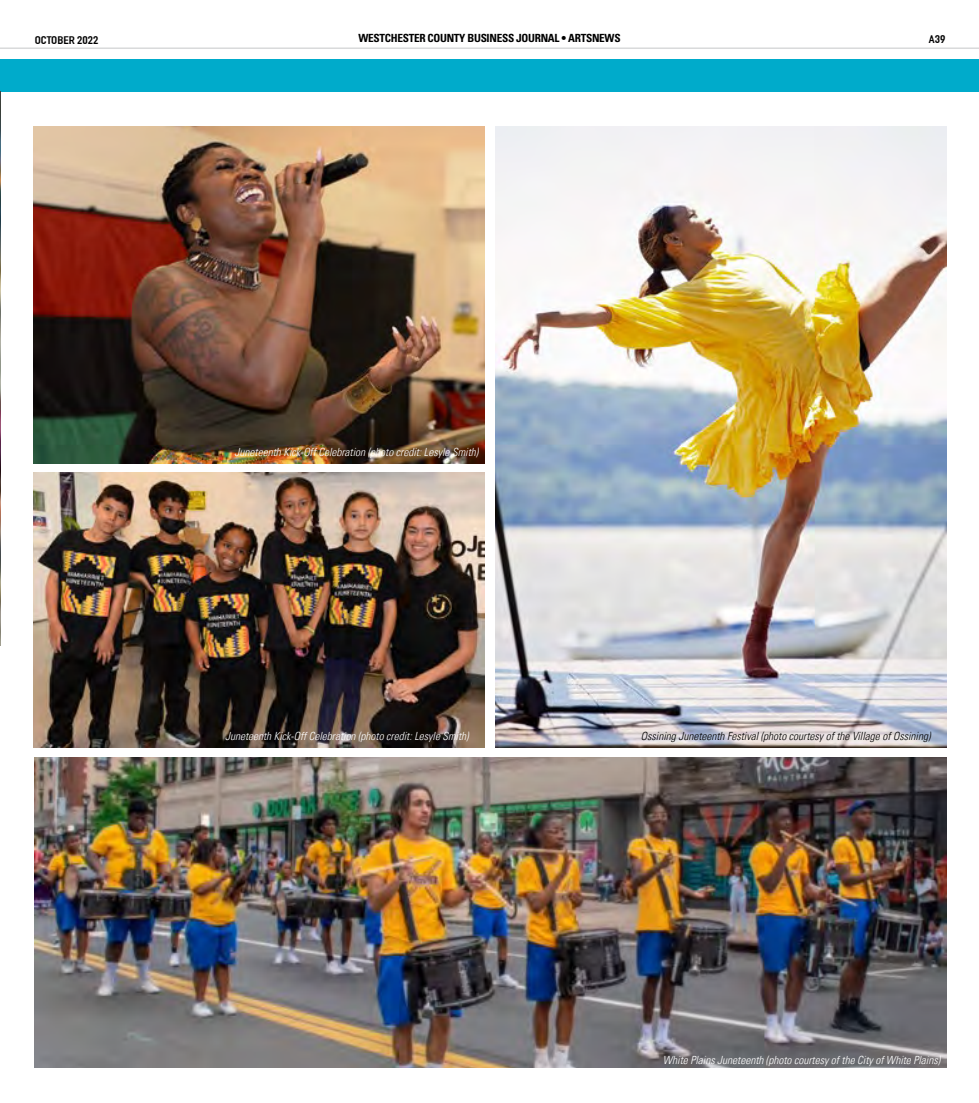
<style>
.page{position:relative;width:979px;height:1103px;background:#fff}
.page>*{position:absolute;margin:0;border:0;box-sizing:border-box;transform-origin:0 0}
.t1{font:11.25px "Univers Com 47 Light Cond Obl";color:#fff}
.t2{font:11.25px "Univers Com 47 Light Cond Obl";color:#000}
.t3{font:700 condensed 11.25px "Univers LT Pro";letter-spacing:-.025em;color:#000}
.t4{font:11.25px "Ordinar Com";letter-spacing:-.015em;color:#000}
</style>
<div class="page">
<hr style="left:0;top:48px;width:979px;height:1px;background:#a7a9ac">
<div style="left:0;top:59px;width:979px;height:33px;background:#00abcb"></div>
<img style="left:35px;top:758px;width:912px;height:309px">
<img style="left:496px;top:126px;width:451px;height:621px">
<img style="left:0;top:92px;width:1px;height:553px">
<img style="left:34px;top:126px;width:451px;height:337px">
<img style="left:34px;top:472px;width:451px;height:275px">
<p class="t4" style="left:35px;top:33px;width:65px">OCTOBER 2022</p>
<p class="t3" style="left:358px;top:31px;width:264px">WESTCHESTER COUNTY BUSINESS JOURNAL • ARTSNEWS</p>
<p class="t4" style="left:929px;top:31px;width:18px">A39</p>
<p class="t1" style="left:235px;top:445px;width:245px">Juneteenth Kick-Off Celebration (photo credit: Lesyle Smith)</p>
<p class="t1" style="left:225px;top:729px;width:245px">Juneteenth Kick-Off Celebration (photo credit: Lesyle Smith)</p>
<p class="t2" style="left:641px;top:729px;width:291px">Ossining Juneteenth Festival (photo courtesy of the Village of Ossining)</p>
<p class="t1" style="left:663px;top:1053px;width:279px">White Plains Juneteenth (photo courtesy of the City of White Plains)</p>
</div>
